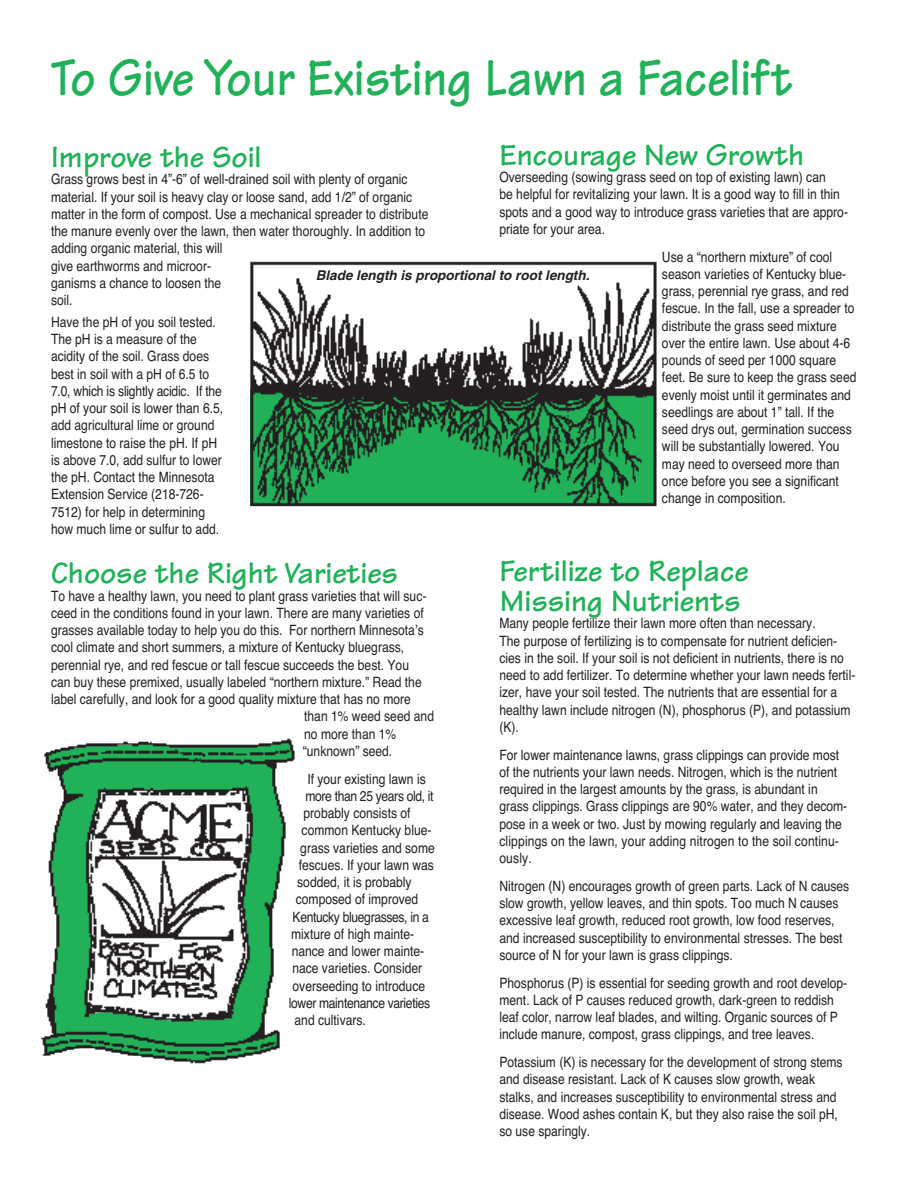
<style>
.page{position:relative;width:918px;height:1188px;background:#fff}
.page>*{position:absolute;margin:0;border:0;box-sizing:border-box;transform-origin:0 0}
.t1{font:700 54px "Tekton";color:#21b259;scale:.91 1}
.t2{font:700 31.5px/30px "Tekton";color:#21b259}
.t3{font:14.25px/17.2px "Helvetica";color:#231f20;scale:.85 1}
.t4{font:14.25px "Helvetica";letter-spacing:-.03em;color:#231f20;scale:.85 1}
.t5{font:italic 700 13.5px "Helvetica";color:#231f20}
</style>
<div class="page">
<img style="left:250px;top:261px;width:407px;height:246px">
<img style="left:41px;top:738px;width:254px;height:326px">
<h1 class="t1" style="left:51px;top:60px;width:816px">To Give Your Existing Lawn a Facelift</h1>
<h2 class="t2" style="left:499px;top:144px;width:306px">Encourage New Growth</h2>
<p class="t3" style="left:499px;top:170px;width:412px">Overseeding (sowing grass seed on top of existing lawn) can<br>be helpful for revitalizing your lawn. It is a good way to fill in thin spots and a good way to introduce grass varieties that are appro&shy;priate for your area.</p>
<p class="t3" style="left:662px;top:249px;width:230px">Use a “northern mixture” of cool season varieties of Kentucky blue&shy;grass, perennial rye grass, and red fescue. In the fall, use a spreader to distribute the grass seed mixture over the entire lawn. Use about 4-6 pounds of seed per 1000 square feet. Be sure to keep the grass seed evenly moist until it germinates and seedlings are about 1” tall. If the seed drys out, germination success will be substantially lowered. You may need to overseed more than once before you see a significant change in composition.</p>
<h2 class="t2" style="left:51px;top:147px;width:212px">Improve the Soil</h2>
<p class="t3" style="left:51px;top:172px;width:446px">Grass grows best in 4”-6” of well-drained soil with plenty of organic material. If your soil is heavy clay or loose sand, add 1/2” of organic matter in the form of compost. Use a mechanical spreader to distribute the manure evenly over the lawn, then water thoroughly. In addition to adding organic material, this will<br>give earthworms and microor-<br>ganisms a chance to loosen the<br>soil.</p>
<p class="t3" style="left:51px;top:315px;width:204px">Have the pH of you soil tested.<br>The pH is a measure of the acidity of the soil. Grass does best in soil with a pH of 6.5 to<br>7.0, which is slightly acidic. If the pH of your soil is lower than 6.5, add agricultural lime or ground limestone to raise the pH. If pH is above 7.0, add sulfur to lower the pH. Contact the Minnesota<br>Extension Service (218-726-<br>7512) for help in determining how much lime or sulfur to add.</p>
<h2 class="t2" style="left:51px;top:563px;width:349px">Choose the Right Varieties</h2>
<p class="t3" style="left:51px;top:588px;width:443px">To have a healthy lawn, you need to plant grass varieties that will suc-</p>
<p class="t3" style="left:51px;top:606px;width:440px">ceed in the conditions found in your lawn. There are many varieties of</p>
<p class="t3" style="left:51px;top:623px;width:440px">grasses available today to help you do this. For northern Minnesota’s</p>
<p class="t3" style="left:51px;top:640px;width:417px">cool climate and short summers, a mixture of Kentucky bluegrass,</p>
<p class="t3" style="left:51px;top:657px;width:423px">perennial rye, and red fescue or tall fescue succeeds the best. You</p>
<p class="t3" style="left:51px;top:675px;width:438px">can buy these premixed, usually labeled “northern mixture.” Read the</p>
<p class="t3" style="left:51px;top:692px;width:425px">label carefully, and look for a good quality mixture that has no more</p>
<p class="t3" style="left:304px;top:709px;width:154px">than 1% weed seed and</p>
<p class="t3" style="left:304px;top:726px;width:110px">no more than 1%</p>
<p class="t3" style="left:303px;top:744px;width:107px">“unknown” seed.</p>
<p class="t3" style="left:307px;top:771px;width:141px">If your existing lawn is</p>
<p class="t4" style="left:305px;top:791px;width:152px">more than 25 years old, it</p>
<p class="t3" style="left:304px;top:806px;width:127px">probably consists of</p>
<p class="t3" style="left:302px;top:823px;width:154px">common Kentucky blue-</p>
<p class="t3" style="left:300px;top:840px;width:160px">grass varieties and some</p>
<p class="t3" style="left:299px;top:858px;width:161px">fescues. If your lawn was</p>
<p class="t3" style="left:297px;top:875px;width:136px">sodded, it is probably</p>
<p class="t3" style="left:296px;top:892px;width:146px">composed of improved</p>
<p class="t4" style="left:293px;top:911px;width:162px">Kentucky bluegrasses, in a</p>
<p class="t3" style="left:291px;top:927px;width:146px">mixture of high mainte-</p>
<p class="t3" style="left:292px;top:944px;width:157px">nance and lower mainte-</p>
<p class="t3" style="left:292px;top:961px;width:154px">nace varieties. Consider</p>
<p class="t3" style="left:293px;top:978px;width:157px">overseeding to introduce</p>
<p class="t4" style="left:289px;top:998px;width:168px">lower maintenance varieties</p>
<p class="t3" style="left:295px;top:1013px;width:85px">and cultivars.</p>
<p class="t5" style="left:316px;top:270px;width:278px">Blade length is proportional to root length.</p>
<h2 class="t2" style="left:499px;top:561px;width:251px">Fertilize to Replace<br>Missing Nutrients</h2>
<p class="t3" style="left:499px;top:616px;width:420px">Many people fertilize their lawn more often than necessary.<br>The purpose of fertilizing is to compensate for nutrient deficien&shy;cies in the soil. If your soil is not deficient in nutrients, there is no need to add fertilizer. To determine whether your lawn needs fertil&shy;izer, have your soil tested. The nutrients that are essential for a healthy lawn include nitrogen (N), phosphorus (P), and potassium (K).</p>
<p class="t3" style="left:499px;top:747px;width:411px">For lower maintenance lawns, grass clippings can provide most of the nutrients your lawn needs. Nitrogen, which is the nutrient required in the largest amounts by the grass, is abundant in grass clippings. Grass clippings are 90% water, and they decom&shy;pose in a week or two. Just by mowing regularly and leaving the clippings on the lawn, your adding nitrogen to the soil continu&shy;ously.</p>
<p class="t3" style="left:499px;top:879px;width:413px">Nitrogen (N) encourages growth of green parts. Lack of N causes slow growth, yellow leaves, and thin spots. Too much N causes excessive leaf growth, reduced root growth, low food reserves, and increased susceptibility to environmental stresses. The best source of N for your lawn is grass clippings.</p>
<p class="t3" style="left:499px;top:975px;width:411px">Phosphorus (P) is essential for seeding growth and root develop&shy;ment. Lack of P causes reduced growth, dark-green to reddish leaf color, narrow leaf blades, and wilting. Organic sources of P include manure, compost, grass clippings, and tree leaves.</p>
<p class="t3" style="left:499px;top:1055px;width:405px">Potassium (K) is necessary for the development of strong stems and disease resistant. Lack of K causes slow growth, weak stalks, and increases susceptibility to environmental stress and disease. Wood ashes contain K, but they also raise the soil pH, so use sparingly.</p>
</div>
